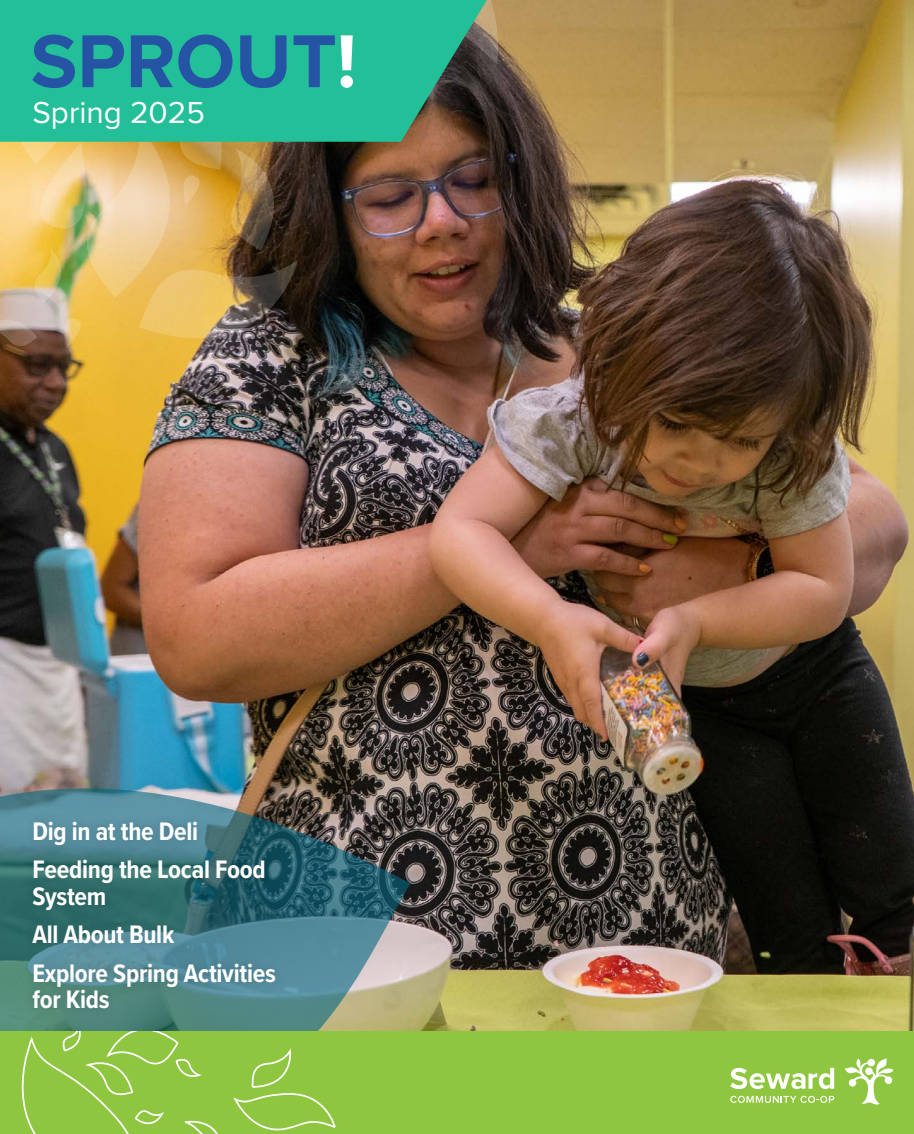
<style>
.page{position:relative;width:914px;height:1134px;background:#fff}
.page>*{position:absolute;margin:0;border:0;box-sizing:border-box;transform-origin:0 0}
.t1{font:700 77.7px "Proxima Nova";color:#2654a5}
.t2{font:31.5px "Proxima Nova";color:#fff}
.t3{font:700 26.25px/38.7px "Proxima Nova Cond";letter-spacing:-.01em;color:#fff}
.s1{color:#fff}
</style>
<div class="page">
<img style="left:0;top:0;width:914px;height:1031px">
<img style="left:0;top:675px;width:410px;height:356px">
<div style="left:24px;top:813px;width:259px;height:204px;background:#000;opacity:.17"></div>
<img style="left:0;top:0;width:514px;height:373px">
<div style="left:0;top:1031px;width:914px;height:103px;background:#8ec640"></div>
<svg style="left:233px;top:1051px;width:103px;height:80px"></svg>
<svg style="left:21px;top:1031px;width:197px;height:103px"></svg>
<svg style="left:844px;top:1058px;width:48px;height:47px"></svg>
<svg style="left:730px;top:1068px;width:104px;height:21px"></svg>
<svg style="left:730px;top:1096px;width:104px;height:7px"></svg>
<svg style="left:0;top:0;width:487px;height:142px;fill:#22bf98"></svg>
<h1 class="t1" style="left:31px;top:3px;width:327px">SPROUT<span class="s1">!</span></h1>
<p class="t2" style="left:32px;top:89px;width:174px">Spring 2025</p>
<p class="t3" style="left:32px;top:811px;width:235px">Dig in at the Deli<br>Feeding the Local Food</p>
<p class="t3" style="left:32px;top:876px;width:245px">System<br>All About Bulk<br>Explore Spring Activities</p>
<p class="t3" style="left:32px;top:980px;width:79px">for Kids</p>
</div>
